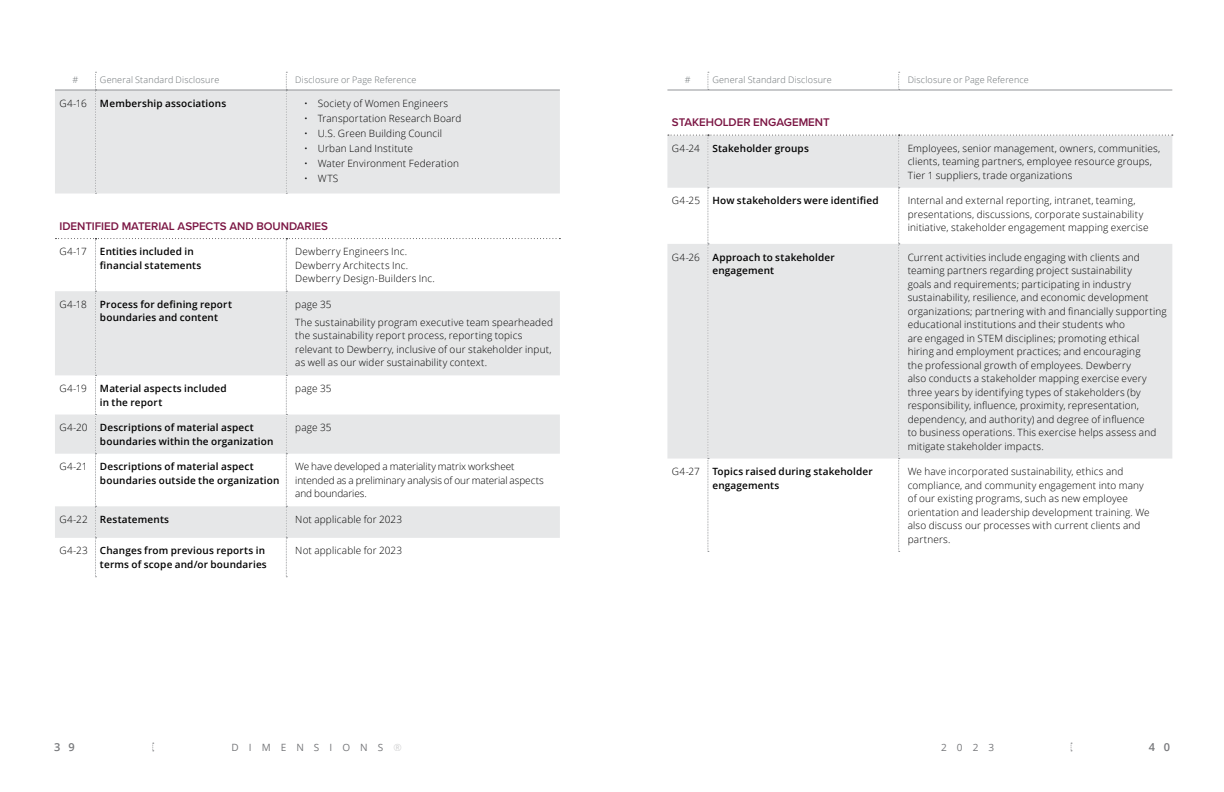
<style>
.page{position:relative;width:1224px;height:792px;background:#fff}
.page>*{position:absolute;margin:0;border:0;box-sizing:border-box;transform-origin:0 0}
.t1{font:600 11.5px "Proxima Nova";letter-spacing:-.005em;color:#7a1442}
.t2{font:600 11px "Open Sans";color:#77787b}
.t3{font:300 10px/13.5px "Open Sans";letter-spacing:.015em;color:#000}
.t4{font:600 10px/13.5px "Open Sans";letter-spacing:.015em;color:#000}
.t5{font:300 10px/13.5px "Open Sans";letter-spacing:-.01em;color:#000}
.t6{font:10px "Open Sans";letter-spacing:1.005em;color:#77787b}
.t7{font:300 9px "Open Sans";letter-spacing:.02em;color:#696f72}
.s1{font-weight:300}
</style>
<div class="page">
<div style="left:55px;top:91px;width:505px;height:103px;background:#e6e7e8"></div>
<svg style="left:95px;top:72px;width:1px;height:122px"></svg>
<svg style="left:286px;top:72px;width:1px;height:122px"></svg>
<hr style="left:55px;top:90px;width:40px;height:1px;background:#939598">
<hr style="left:95px;top:90px;width:191px;height:1px;background:#939598">
<hr style="left:286px;top:90px;width:274px;height:1px;background:#939598">
<svg style="left:55px;top:238px;width:505px;height:339px"></svg>
<hr style="left:667px;top:90px;width:41px;height:1px;background:#939598">
<hr style="left:708px;top:90px;width:191px;height:1px;background:#939598">
<hr style="left:899px;top:90px;width:273px;height:1px;background:#939598">
<svg style="left:708px;top:72px;width:1px;height:18px"></svg>
<svg style="left:898px;top:72px;width:2px;height:18px"></svg>
<svg style="left:668px;top:135px;width:505px;height:417px"></svg>
<svg style="left:152px;top:743px;width:2px;height:8px"></svg>
<p class="t7" style="left:72px;top:74px;width:7px">#</p>
<p class="t7" style="left:100px;top:74px;width:121px">General Standard Disclosure</p>
<p class="t7" style="left:295px;top:74px;width:123px">Disclosure or Page Reference</p>
<p class="t3" style="left:59px;top:96px;width:29px">G4-16</p>
<p class="t4" style="left:100px;top:96px;width:128px">Membership associations</p>
<p class="t3" style="left:304px;top:96px;width:145px">• Society of Women Engineers</p>
<p class="t3" style="left:304px;top:111px;width:159px">• Transportation Research Board</p>
<p class="t3" style="left:304px;top:126px;width:139px">• U.S. Green Building Council</p>
<p class="t3" style="left:304px;top:141px;width:110px">• Urban Land Institute</p>
<p class="t3" style="left:304px;top:156px;width:156px">• Water Environment Federation</p>
<p class="t3" style="left:304px;top:172px;width:36px">• WTS</p>
<p class="t1" style="left:59px;top:217px;width:270px">IDENTIFIED MATERIAL ASPECTS AND BOUNDARIES</p>
<p class="t3" style="left:59px;top:245px;width:29px">G4-17</p>
<p class="t4" style="left:100px;top:245px;width:103px">Entities included in financial statements</p>
<p class="t3" style="left:295px;top:245px;width:141px">Dewberry Engineers Inc.<br>Dewberry Architects Inc.<br>Dewberry Design-Builders Inc.</p>
<p class="t3" style="left:59px;top:297px;width:29px">G4-18</p>
<p class="t4" style="left:100px;top:297px;width:133px">Process for defining report boundaries and content</p>
<p class="t3" style="left:295px;top:295px;width:259px;line-height:18px">page 35<br>The sustainability program executive team spearheaded</p>
<p class="t3" style="left:295px;top:329px;width:258px">the sustainability report process, reporting topics relevant to Dewberry, inclusive of our stakeholder input, as well as our wider sustainability context.</p>
<p class="t3" style="left:59px;top:381px;width:29px">G4-19</p>
<p class="t4" style="left:100px;top:381px;width:128px">Material aspects included in the report</p>
<p class="t3" style="left:295px;top:381px;width:38px">page 35</p>
<p class="t4" style="left:100px;top:421px;width:175px;text-indent:-40px"><span class="s1">G4-20</span> Descriptions of material aspect boundaries within the organization</p>
<p class="t3" style="left:295px;top:421px;width:38px">page 35</p>
<p class="t3" style="left:59px;top:460px;width:29px">G4-21</p>
<p class="t4" style="left:100px;top:460px;width:181px">Descriptions of material aspect boundaries outside the organization</p>
<p class="t5" style="left:295px;top:460px;width:250px">We have developed a materiality matrix worksheet intended as a preliminary analysis of our material aspects and boundaries.</p>
<p class="t4" style="left:59px;top:512px;width:111px"><span class="s1">G4-22</span> Restatements</p>
<p class="t3" style="left:295px;top:512px;width:108px">Not applicable for 2023</p>
<p class="t4" style="left:59px;top:544px;width:209px;text-align:right"><span class="s1">G4-23</span> Changes from previous reports in terms of scope and/or boundaries</p>
<p class="t3" style="left:295px;top:544px;width:108px">Not applicable for 2023</p>
<p class="t7" style="left:685px;top:74px;width:7px">#</p>
<p class="t7" style="left:712px;top:74px;width:121px">General Standard Disclosure</p>
<p class="t7" style="left:908px;top:74px;width:123px">Disclosure or Page Reference</p>
<p class="t1" style="left:672px;top:114px;width:159px">STAKEHOLDER ENGAGEMENT</p>
<p class="t3" style="left:672px;top:141px;width:29px">G4-24</p>
<p class="t4" style="left:712px;top:141px;width:98px">Stakeholder groups</p>
<p class="t3" style="left:908px;top:141px;width:254px">Employees, senior management, owners, communities, clients, teaming partners, employee resource groups,<br>Tier 1 suppliers, trade organizations</p>
<p class="t4" style="left:672px;top:194px;width:208px"><span class="s1">G4-25</span> How stakeholders were identified</p>
<p class="t3" style="left:908px;top:194px;width:242px">Internal and external reporting, intranet, teaming, presentations, discussions, corporate sustainability initiative, stakeholder engagement mapping exercise</p>
<p class="t4" style="left:712px;top:250px;width:124px;text-indent:-40px"><span class="s1">G4-26</span> Approach to stakeholder engagement</p>
<p class="t3" style="left:908px;top:250px;width:260px">Current activities include engaging with clients and teaming partners regarding project sustainability<br>goals and requirements; participating in industry sustainability, resilience, and economic development organizations; partnering with and financially supporting educational institutions and their students who<br>are engaged in STEM disciplines; promoting ethical hiring and employment practices; and encouraging<br>the professional growth of employees. Dewberry<br>also conducts a stakeholder mapping exercise every three years by identifying types of stakeholders (by responsibility, influence, proximity, representation, dependency, and authority) and degree of influence<br>to business operations. This exercise helps assess and mitigate stakeholder impacts.</p>
<p class="t4" style="left:712px;top:465px;width:162px;text-indent:-40px"><span class="s1">G4-27</span> Topics raised during stakeholder engagements</p>
<p class="t3" style="left:908px;top:465px;width:243px">We have incorporated sustainability, ethics and compliance, and community engagement into many of our existing programs, such as new employee orientation and leadership development training. We also discuss our processes with current clients and partners.</p>
<p class="t2" style="left:54px;top:740px;width:22px">3 9</p>
<p class="t6" style="left:232px;top:740px;width:172px">DIMENSIONS®</p>
<p class="t6" style="left:941px;top:740px;width:55px">2023</p>
<p class="t2" style="left:1149px;top:740px;width:23px">4 0</p>
</div>
